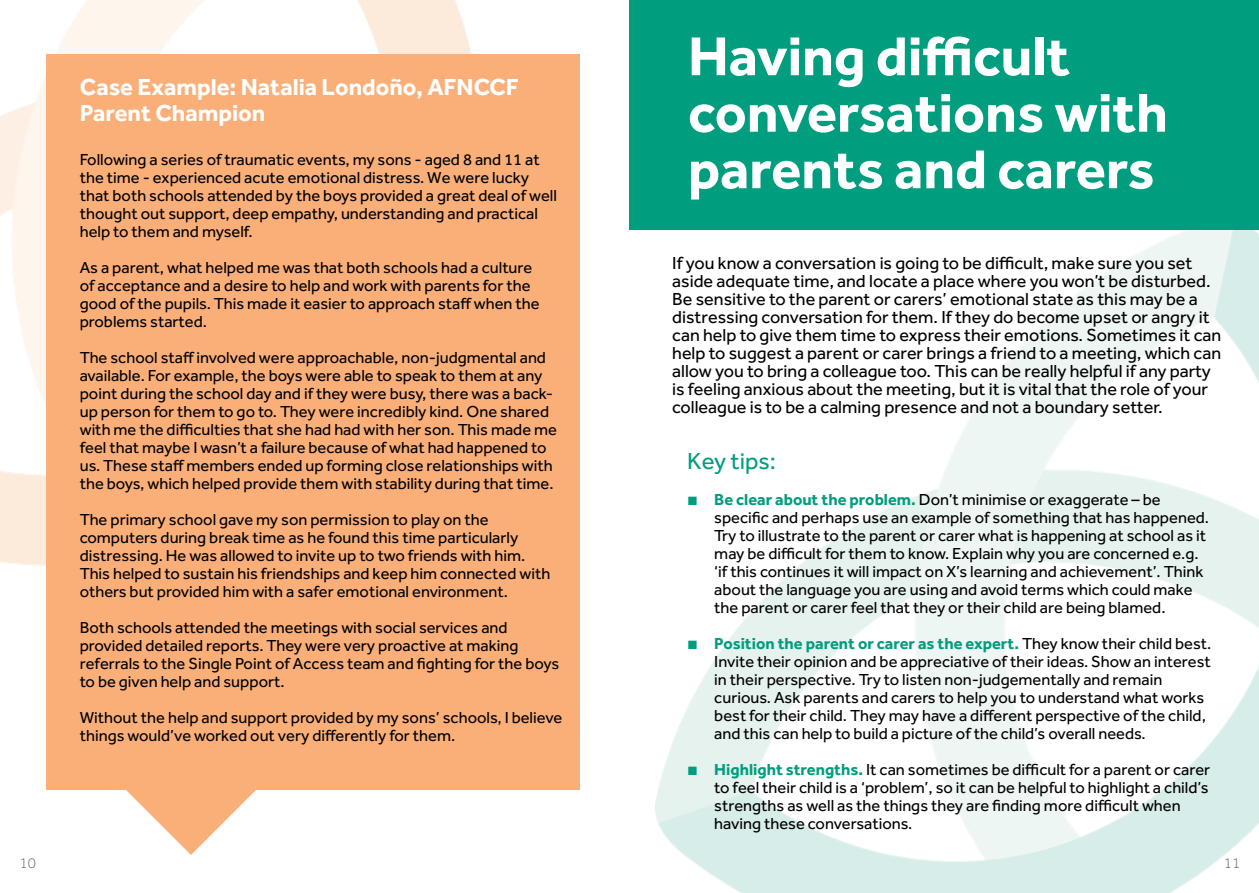
<style>
.page{position:relative;width:1259px;height:893px;background:#fff}
.page>*{position:absolute;margin:0;border:0;box-sizing:border-box;transform-origin:0 0}
.t1{font:700 56.55px/56.6px "Effra";color:#fff}
.t2{font:700 24px/25.5px "Effra";color:#fff}
.t3{font:24px "Effra";color:#009d7e}
.t4{font:18px/18px "Effra";color:#000}
.t5{font:16.5px/18px "Effra";color:#000}
.t6{font:300 15px "Effra";color:#5d646b}
.s1{font-family:"Arial";font-size:18px;color:#009d7e}
.s2{font-weight:700;color:#009d7e}
</style>
<div class="page">
<div style="left:629px;top:0;width:630px;height:230px;background:#009d7e"></div>
<div style="left:46px;top:54px;width:534px;height:735px;background:#faaf79"></div>
<svg style="left:125px;top:789px;width:132px;height:66px"></svg>
<h2 class="t2" style="left:80px;top:74px;width:440px">Case Example: Natalia Londoño, AFNCCF<br>Parent Champion</h2>
<p class="t5" style="left:80px;top:150px;width:479px">Following a series of traumatic events, my sons - aged 8 and 11 at the time - experienced acute emotional distress. We were lucky that both schools attended by the boys provided a great deal of well thought out support, deep empathy, understanding and practical help to them and myself.</p>
<p class="t5" style="left:80px;top:258px;width:461px">As a parent, what helped me was that both schools had a culture of acceptance and a desire to help and work with parents for the good of the pupils. This made it easier to approach staff when the problems started.</p>
<p class="t5" style="left:80px;top:348px;width:479px">The school staff involved were approachable, non-judgmental and available. For example, the boys were able to speak to them at any point during the school day and if they were busy, there was a back&shy;up person for them to go to. They were incredibly kind. One shared with me the difficulties that she had had with her son. This made me feel that maybe I wasn’t a failure because of what had happened to us. These staff members ended up forming close relationships with the boys, which helped provide them with stability during that time.</p>
<p class="t5" style="left:80px;top:510px;width:472px">The primary school gave my son permission to play on the computers during break time as he found this time particularly distressing. He was allowed to invite up to two friends with him.<br>This helped to sustain his friendships and keep him connected with others but provided him with a safer emotional environment.</p>
<p class="t5" style="left:80px;top:618px;width:481px">Both schools attended the meetings with social services and provided detailed reports. They were very proactive at making referrals to the Single Point of Access team and fighting for the boys to be given help and support.</p>
<p class="t5" style="left:80px;top:708px;width:484px">Without the help and support provided by my sons’ schools, I believe things would’ve worked out very differently for them.</p>
<h1 class="t1" style="left:688px;top:27px;width:481px">Having difficult conversations with parents and carers</h1>
<p class="t4" style="left:672px;top:253px;width:551px">If you know a conversation is going to be difficult, make sure you set aside adequate time, and locate a place where you won’t be disturbed.<br>Be sensitive to the parent or carers’ emotional state as this may be a distressing conversation for them. If they do become upset or angry it can help to give them time to express their emotions. Sometimes it can help to suggest a parent or carer brings a friend to a meeting, which can allow you to bring a colleague too. This can be really helpful if any party is feeling anxious about the meeting, but it is vital that the role of your colleague is to be a calming presence and not a boundary setter.</p>
<h2 class="t3" style="left:687px;top:447px;width:90px">Key tips:</h2>
<p class="t5" style="left:714px;top:490px;width:496px;text-indent:-27px"><span class="s1">■</span> <span class="s2">Be clear about the problem.</span> Don’t minimise or exaggerate – be specific and perhaps use an example of something that has happened.<br>Try to illustrate to the parent or carer what is happening at school as it may be difficult for them to know. Explain why you are concerned e.g. ‘if this continues it will impact on X’s learning and achievement’. Think about the language you are using and avoid terms which could make the parent or carer feel that they or their child are being blamed.</p>
<p class="t5" style="left:714px;top:634px;width:498px;text-indent:-27px"><span class="s1">■</span> <span class="s2">Position the parent or carer as the expert.</span> They know their child best.<br>Invite their opinion and be appreciative of their ideas. Show an interest in their perspective. Try to listen non-judgementally and remain curious. Ask parents and carers to help you to understand what works best for their child. They may have a different perspective of the child, and this can help to build a picture of the child’s overall needs.</p>
<p class="t5" style="left:714px;top:760px;width:497px;text-indent:-27px"><span class="s1">■</span> <span class="s2">Highlight strengths.</span> It can sometimes be difficult for a parent or carer to feel their child is a ‘problem’, so it can be helpful to highlight a child’s strengths as well as the things they are finding more difficult when having these conversations.</p>
<p class="t6" style="left:20px;top:854px;width:18px">10</p>
<p class="t6" style="left:1223px;top:854px;width:18px">11</p>
</div>
